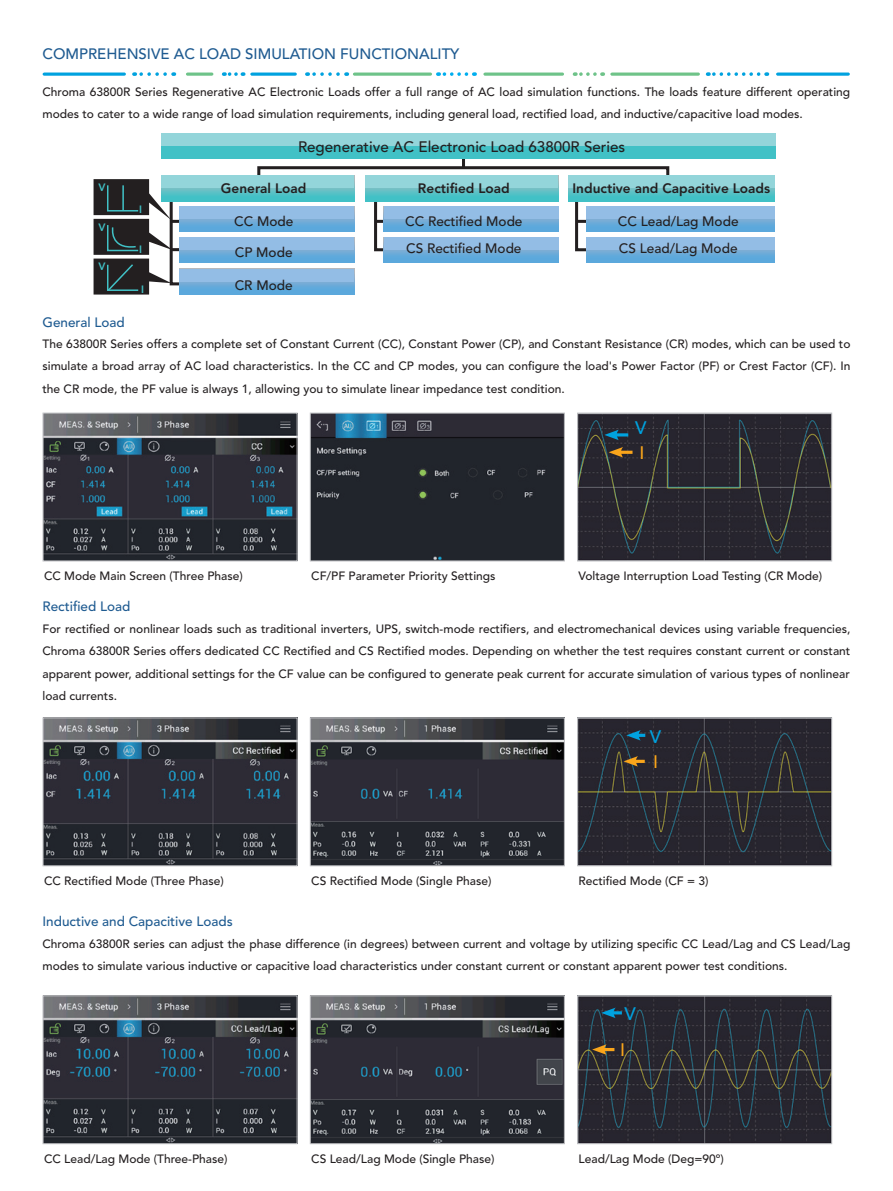
<style>
.page{position:relative;width:893px;height:1191px;background:#fff}
.page>*{position:absolute;margin:0;border:0;box-sizing:border-box;transform-origin:0 0}
.t1{font:500 18px "Avenir";color:#00a2df}
.t2{font:500 18px "Avenir";color:#f9a51b}
.t3{font:500 15.15px "Avenir";color:#231f20}
.正常{font:500 15px "Avenir";color:#1f5b91}
.t4{font:500 13.65px "Avenir";color:#231f20}
.t5{font:800 13.65px "Avenir";color:#231f20}
.t6{font:500 13.5px "Avenir";color:#1f5b91}
.t7{font:500 12px/22.5px "Avenir";color:#231f20}
.t8{font:800 10.65px "Avenir";color:#41c1c6}
</style>
<div class="page">
<img style="left:45px;top:719px;width:251px;height:145px">
<div style="left:43px;top:717px;width:255px;height:149px;border:1px solid #bcbdc0"></div>
<img style="left:45px;top:414px;width:251px;height:145px">
<div style="left:43px;top:412px;width:255px;height:149px;border:1px solid #bcbdc0"></div>
<img style="left:45px;top:997px;width:251px;height:145px">
<div style="left:43px;top:995px;width:255px;height:149px;border:1px solid #bcbdc0"></div>
<img style="left:312px;top:719px;width:251px;height:145px">
<div style="left:310px;top:717px;width:255px;height:149px;border:1px solid #bcbdc0"></div>
<img style="left:312px;top:414px;width:251px;height:145px">
<div style="left:310px;top:412px;width:255px;height:149px;border:1px solid #bcbdc0"></div>
<img style="left:312px;top:997px;width:251px;height:145px">
<div style="left:310px;top:995px;width:255px;height:149px;border:1px solid #bcbdc0"></div>
<img style="left:579px;top:719px;width:251px;height:145px">
<div style="left:577px;top:717px;width:255px;height:149px;border:1px solid #bcbdc0"></div>
<img style="left:579px;top:414px;width:251px;height:145px">
<div style="left:577px;top:412px;width:255px;height:149px;border:1px solid #bcbdc0"></div>
<img style="left:579px;top:997px;width:251px;height:145px">
<div style="left:577px;top:995px;width:255px;height:149px;border:1px solid #bcbdc0"></div>
<hr style="left:614px;top:433px;width:14px;height:3px;background:#00a2df">
<svg style="left:604px;top:429px;width:15px;height:11px"></svg>
<hr style="left:618px;top:451px;width:14px;height:3px;background:#f9a51b">
<svg style="left:609px;top:447px;width:14px;height:10px"></svg>
<svg style="left:626px;top:730px;width:19px;height:10px"></svg>
<svg style="left:638px;top:759px;width:7px;height:4px"></svg>
<svg style="left:623px;top:756px;width:15px;height:10px"></svg>
<svg style="left:601px;top:1007px;width:21px;height:11px"></svg>
<svg style="left:592px;top:1044px;width:22px;height:10px"></svg>
<hr style="left:462px;top:152px;width:3px;height:15px;background:#231f20">
<svg style="left:256px;top:166px;width:415px;height:87px"></svg>
<div style="left:161px;top:134px;width:615px;height:25px;background:#41c1c6"></div>
<div style="left:161px;top:134px;width:615px;height:12px;background:#93d5da"></div>
<svg style="left:190px;top:188px;width:164px;height:13px;background:#53c0c5"></svg>
<div style="left:161px;top:175px;width:193px;height:13px;background:#93d5da"></div>
<svg style="left:365px;top:188px;width:193px;height:13px;background:#53c0c5"></svg>
<div style="left:365px;top:175px;width:193px;height:13px;background:#93d5da"></div>
<svg style="left:568px;top:188px;width:207px;height:13px;background:#53c0c5"></svg>
<div style="left:568px;top:175px;width:207px;height:13px;background:#93d5da"></div>
<svg style="left:190px;top:219px;width:164px;height:13px;background:#65a9d9"></svg>
<div style="left:180px;top:206px;width:174px;height:13px;background:#93bde5"></div>
<svg style="left:384px;top:219px;width:174px;height:13px;background:#65a9d9"></svg>
<div style="left:384px;top:206px;width:174px;height:13px;background:#93bde5"></div>
<svg style="left:586px;top:219px;width:189px;height:13px;background:#65a9d9"></svg>
<div style="left:586px;top:206px;width:189px;height:13px;background:#93bde5"></div>
<svg style="left:190px;top:250px;width:164px;height:13px;background:#65a9d9"></svg>
<div style="left:180px;top:237px;width:174px;height:13px;background:#93bde5"></div>
<svg style="left:190px;top:281px;width:164px;height:13px;background:#68abda"></svg>
<div style="left:180px;top:269px;width:174px;height:12px;background:#93bde5"></div>
<svg style="left:384px;top:250px;width:174px;height:13px;background:#65a9d9"></svg>
<div style="left:384px;top:237px;width:174px;height:13px;background:#93bde5"></div>
<svg style="left:586px;top:250px;width:189px;height:13px;background:#65a9d9"></svg>
<div style="left:586px;top:237px;width:189px;height:13px;background:#93bde5"></div>
<svg style="left:94px;top:179px;width:96px;height:115px"></svg>
<svg style="left:354px;top:72px;width:77px;height:4px"></svg>
<svg style="left:187px;top:72px;width:25px;height:4px"></svg>
<svg style="left:778px;top:72px;width:70px;height:4px"></svg>
<svg style="left:252px;top:72px;width:43px;height:4px"></svg>
<svg style="left:612px;top:72px;width:86px;height:4px"></svg>
<svg style="left:485px;top:72px;width:77px;height:4px"></svg>
<svg style="left:44px;top:72px;width:80px;height:4px"></svg>
<svg style="left:307px;top:72px;width:31px;height:4px"></svg>
<svg style="left:574px;top:72px;width:21px;height:4px"></svg>
<svg style="left:134px;top:72px;width:31px;height:4px"></svg>
<svg style="left:224px;top:72px;width:12px;height:4px"></svg>
<svg style="left:707px;top:72px;width:52px;height:4px"></svg>
<svg style="left:438px;top:72px;width:28px;height:4px"></svg>
<p class="正常" style="left:43px;top:46px;width:418px">COMPREHENSIVE AC LOAD SIMULATION FUNCTIONALITY</p>
<p class="t7" style="left:43px;top:80px;width:809px">Chroma 63800R Series Regenerative AC Electronic Loads offer a full range of AC load simulation functions. The loads feature different operating modes to cater to a wide range of load simulation requirements, including general load, rectified load, and inductive/capacitive load modes.</p>
<p class="t3" style="left:298px;top:138px;width:329px">Regenerative AC Electronic Load 63800R Series</p>
<p class="t8" style="left:99px;top:181px;width:9px">V</p>
<p class="t5" style="left:221px;top:180px;width:87px">General Load</p>
<p class="t5" style="left:418px;top:180px;width:93px">Rectified Load</p>
<p class="t5" style="left:572px;top:180px;width:199px">Inductive and Capacitive Loads</p>
<p class="t8" style="left:139px;top:203px;width:4px">I</p>
<p class="t4" style="left:405px;top:213px;width:119px">CC Rectified Mode</p>
<p class="t4" style="left:618px;top:213px;width:122px">CC Lead/Lag Mode</p>
<p class="t4" style="left:406px;top:240px;width:117px">CS Rectified Mode</p>
<p class="t4" style="left:619px;top:240px;width:120px">CS Lead/Lag Mode</p>
<p class="t4" style="left:234px;top:213px;width:61px">CC Mode</p>
<p class="t8" style="left:99px;top:221px;width:9px">V</p>
<p class="t8" style="left:139px;top:243px;width:4px">I</p>
<p class="t4" style="left:235px;top:244px;width:59px">CP Mode</p>
<p class="t4" style="left:235px;top:278px;width:59px">CR Mode</p>
<p class="t8" style="left:99px;top:260px;width:9px">V</p>
<p class="t8" style="left:141px;top:283px;width:4px">I</p>
<p class="t6" style="left:43px;top:314px;width:84px">General Load</p>
<p class="t7" style="left:43px;top:333px;width:809px;text-align:justify">The 63800R Series offers a complete set of Constant Current (CC), Constant Power (CP), and Constant Resistance (CR) modes, which can be used to simulate a broad array of AC load characteristics. In the CC and CP modes, you can configure the load's Power Factor (PF) or Crest Factor (CF). In the CR mode, the PF value is always 1, allowing you to simulate linear impedance test condition.</p>
<p class="t1" style="left:635px;top:417px;width:13px">V</p>
<p class="t7" style="left:44px;top:565px;width:200px">CC Mode Main Screen (Three Phase)</p>
<p class="t7" style="left:311px;top:565px;width:186px">CF/PF Parameter Priority Settings</p>
<p class="t2" style="left:639px;top:442px;width:7px">I</p>
<p class="t7" style="left:579px;top:565px;width:245px">Voltage Interruption Load Testing (CR Mode)</p>
<p class="t6" style="left:43px;top:599px;width:89px">Rectified Load</p>
<p class="t7" style="left:43px;top:617px;width:809px;text-align:justify">For rectified or nonlinear loads such as traditional inverters, UPS, switch-mode rectifiers, and electromechanical devices using variable frequencies, Chroma 63800R Series offers dedicated CC Rectified and CS Rectified modes. Depending on whether the test requires constant current or constant apparent power, additional settings for the CF value can be configured to generate peak current for accurate simulation of various types of nonlinear load currents.</p>
<p class="t7" style="left:44px;top:870px;width:181px">CC Rectified Mode (Three Phase)</p>
<p class="t7" style="left:311px;top:870px;width:182px">CS Rectified Mode (Single Phase)</p>
<p class="t1" style="left:650px;top:726px;width:13px">V</p>
<p class="t2" style="left:653px;top:751px;width:7px">I</p>
<p class="t7" style="left:579px;top:870px;width:131px">Rectified Mode (CF = 3)</p>
<p class="t6" style="left:43px;top:914px;width:192px">Inductive and Capacitive Loads</p>
<p class="t7" style="left:43px;top:932px;width:809px">Chroma 63800R series can adjust the phase difference (in degrees) between current and voltage by utilizing specific CC Lead/Lag and CS Lead/Lag modes to simulate various inductive or capacitive load characteristics under constant current or constant apparent power test conditions.</p>
<p class="t1" style="left:624px;top:1003px;width:13px">V</p>
<p class="t7" style="left:44px;top:1148px;width:185px">CC Lead/Lag Mode (Three-Phase)</p>
<p class="t7" style="left:311px;top:1148px;width:185px">CS Lead/Lag Mode (Single Phase)</p>
<p class="t2" style="left:620px;top:1039px;width:7px">I</p>
<p class="t7" style="left:579px;top:1148px;width:147px">Lead/Lag Mode (Deg=90º)</p>
</div>
